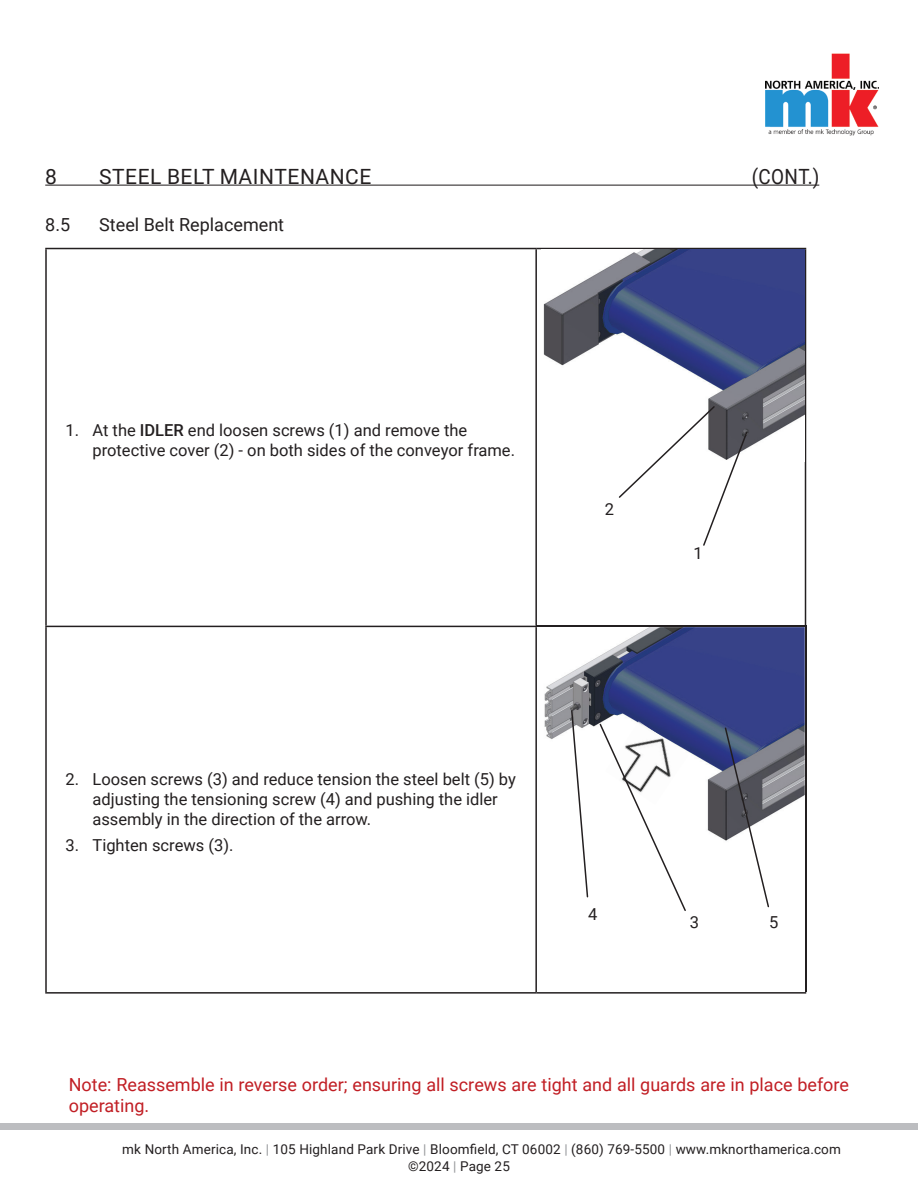
<style>
.page{position:relative;width:918px;height:1188px;background:#fff}
.page>*{position:absolute;margin:0;border:0;box-sizing:border-box;transform-origin:0 0}
.t1{font:21px "Roboto";letter-spacing:.025em;color:#231f20}
.t2{font:21px "Roboto";letter-spacing:.025em;color:#231f20;scale:.9 1}
.t3{font:18px/21px "Roboto";color:#c11e24}
.t4{font:18px "Roboto";color:#231f20}
.t5{font:16.5px/19.8px "Roboto";color:#231f20}
.t6{font:13.5px/16.2px "Roboto";letter-spacing:.01em;color:#231f20}
.s1{font-weight:500}
.s2{color:#939598}
</style>
<div class="page">
<div style="left:0;top:1123px;width:918px;height:7px;background:#bcbdc0"></div>
<img style="left:766px;top:53px;width:113px;height:83px">
<hr style="left:45px;top:185px;width:774px;height:1px;background:#231f20">
<hr style="left:45px;top:248px;width:491px;height:1px;background:#231f20">
<hr style="left:45px;top:249px;width:2px;height:377px;background:#231f20">
<hr style="left:536px;top:248px;width:270px;height:1px;background:#231f20">
<hr style="left:535px;top:249px;width:2px;height:377px;background:#231f20">
<hr style="left:805px;top:249px;width:1px;height:377px;background:#231f20">
<hr style="left:45px;top:626px;width:491px;height:1px;background:#231f20">
<hr style="left:45px;top:627px;width:2px;height:365px;background:#231f20">
<hr style="left:536px;top:626px;width:270px;height:1px;background:#231f20">
<hr style="left:535px;top:627px;width:2px;height:365px;background:#231f20">
<hr style="left:805px;top:627px;width:1px;height:365px;background:#231f20">
<hr style="left:45px;top:992px;width:491px;height:2px;background:#231f20">
<hr style="left:536px;top:992px;width:270px;height:2px;background:#231f20">
<img style="left:543px;top:249px;width:262px;height:198px">
<img style="left:544px;top:627px;width:261px;height:213px">
<svg style="left:617px;top:405px;width:132px;height:141px"></svg>
<img style="left:605px;top:721px;width:84px;height:84px">
<svg style="left:598px;top:722px;width:89px;height:189px"></svg>
<svg style="left:724px;top:726px;width:46px;height:182px"></svg>
<svg style="left:570px;top:709px;width:19px;height:189px"></svg>
<p class="t1" style="left:45px;top:161px;width:13px">8</p>
<p class="t1" style="left:99px;top:161px;width:274px">STEEL BELT MAINTENANCE</p>
<p class="t2" style="left:752px;top:161px;width:77px">(CONT.)</p>
<p class="t4" style="left:45px;top:212px;width:26px">8.5</p>
<p class="t4" style="left:99px;top:212px;width:186px">Steel Belt Replacement</p>
<p class="t5" style="left:93px;top:420px;width:424px;text-indent:-27px">1. At the <span class="s1">IDLER</span> end loosen screws (1) and remove the protective cover (2) - on both sides of the conveyor frame.</p>
<p class="t5" style="left:605px;top:499px;width:11px">2</p>
<p class="t5" style="left:694px;top:543px;width:11px">1</p>
<p class="t5" style="left:93px;top:769px;width:425px;text-indent:-27px">2. Loosen screws (3) and reduce tension the steel belt (5) by adjusting the tensioning screw (4) and pushing the idler assembly in the direction of the arrow.</p>
<p class="t5" style="left:66px;top:835px;width:170px">3. Tighten screws (3).</p>
<p class="t5" style="left:588px;top:903px;width:11px">4</p>
<p class="t5" style="left:690px;top:912px;width:11px">3</p>
<p class="t5" style="left:769px;top:912px;width:11px">5</p>
<p class="t3" style="left:69px;top:1073px;width:782px">Note: Reassemble in reverse order; ensuring all screws are tight and all guards are in place before operating.</p>
<p class="t6" style="left:408px;top:1141px;width:434px;text-indent:-286px">mk North America, Inc. <span class="s2">|</span> 105 Highland Park Drive <span class="s2">|</span> Bloomfield, CT 06002 <span class="s2">|</span> (860) 769-5500 <span class="s2">|</span> www.mknorthamerica.com ©2024 <span class="s2">|</span> Page 25</p>
</div>
